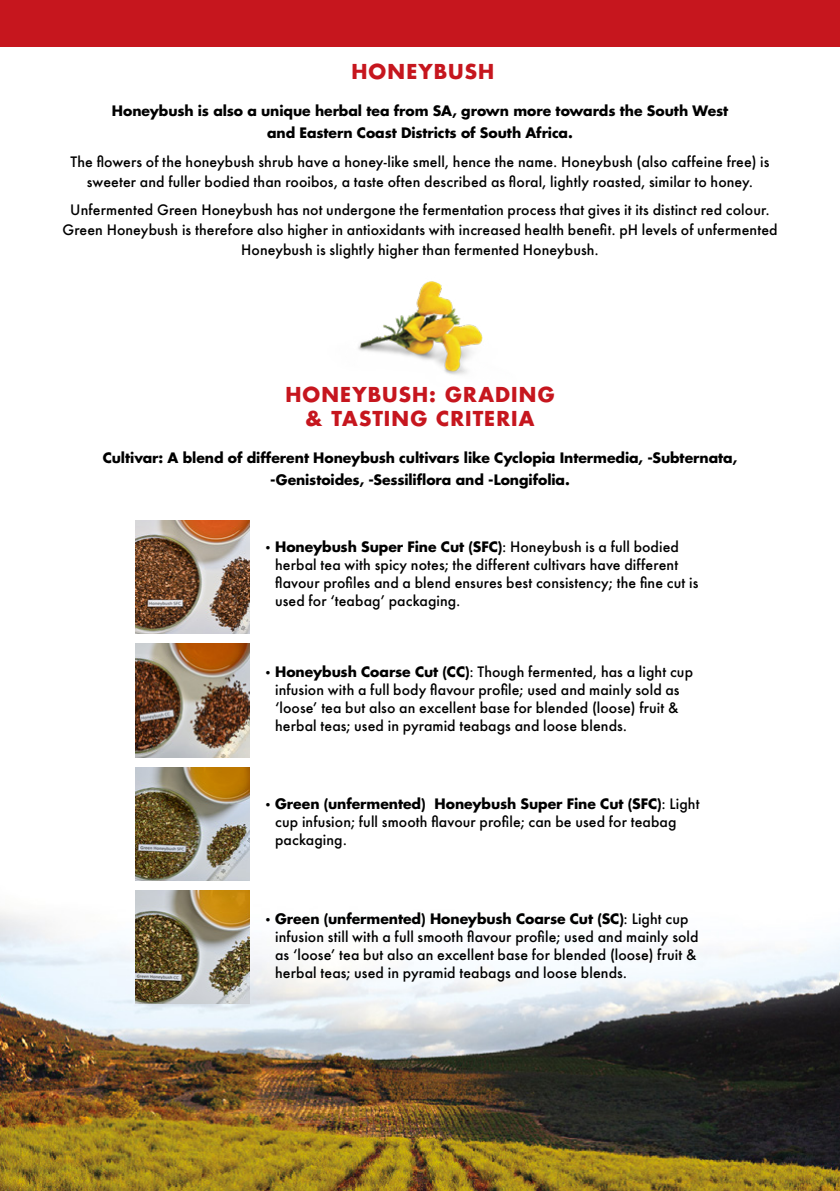
<style>
.page{position:relative;width:840px;height:1191px;background:#fff}
.page>*{position:absolute;margin:0;border:0;box-sizing:border-box;transform-origin:0 0}
.t1{font:700 20px/24px "Futura";letter-spacing:.055em;color:#c6161e;text-align:center}
.t2{font:500 14px/18px "Futura";letter-spacing:.005em;color:#000}
.t3{font:700 14px/22.4px "Futura";letter-spacing:-.005em;color:#000;text-align:center}
.s1{font-stretch:condensed;font-size:11.2px}
.s2{font-weight:700}
</style>
<div class="page">
<img style="left:0;top:810px;width:839px;height:381px">
<div style="left:0;top:0;width:839px;height:46px;background:#c6161e"></div>
<img style="left:135px;top:520px;width:114px;height:114px">
<img style="left:135px;top:767px;width:114px;height:113px">
<img style="left:358px;top:281px;width:125px;height:94px">
<img style="left:135px;top:643px;width:114px;height:114px">
<img style="left:135px;top:890px;width:114px;height:113px">
<h1 class="t1" style="left:351px;top:59px;width:144px">HONEYBUSH</h1>
<p class="t3" style="left:112px;top:99px;width:617px">Honeybush is also a unique herbal tea from SA, grown more towards the South West and Eastern Coast Districts of South Africa.</p>
<p class="t2" style="left:70px;top:151px;width:700px;line-height:20px;text-align:center">The flowers of the honeybush shrub have a honey-like smell, hence the name. Honeybush (also caffeine free) is sweeter and fuller bodied than rooibos, a taste often described as floral, lightly roasted, similar to honey.</p>
<p class="t2" style="left:62px;top:200px;width:716px;line-height:20px;text-align:center">Unfermented Green Honeybush has not undergone the fermentation process that gives it its distinct red colour.<br>Green Honeybush is therefore also higher in antioxidants with increased health benefit. pH levels of unfermented<br>Honeybush is slightly higher than fermented Honeybush.</p>
<h1 class="t1" style="left:285px;top:382px;width:270px">HONEYBUSH: GRADING &amp; TASTING CRITERIA</h1>
<p class="t3" style="left:103px;top:446px;width:635px">Cultivar: A blend of different Honeybush cultivars like Cyclopia Intermedia, -Subternata, -Genistoides, -Sessiliflora and -Longifolia.</p>
<p class="t2" style="left:275px;top:538px;width:424px;text-indent:-11px"><span class="s1">•</span> <span class="s2">Honeybush Super Fine Cut (SFC)</span>: Honeybush is a full bodied herbal tea with spicy notes; the different cultivars have different flavour profiles and a blend ensures best consistency; the fine cut is used for ‘teabag’ packaging.</p>
<p class="t2" style="left:275px;top:663px;width:419px;text-indent:-11px"><span class="s1">•</span> <span class="s2">Honeybush Coarse Cut (CC)</span>: Though fermented, has a light cup infusion with a full body flavour profile; used and mainly sold as ‘loose’ tea but also an excellent base for blended (loose) fruit &amp; herbal teas; used in pyramid teabags and loose blends.</p>
<p class="t2" style="left:275px;top:794px;width:425px;text-indent:-11px"><span class="s1">•</span> <span class="s2">Green (unfermented) Honeybush Super Fine Cut (SFC)</span>: Light cup infusion; full smooth flavour profile; can be used for teabag packaging.</p>
<p class="t2" style="left:275px;top:909px;width:425px;text-indent:-11px"><span class="s1">•</span> <span class="s2">Green (unfermented) Honeybush Coarse Cut (SC)</span>: Light cup infusion still with a full smooth flavour profile; used and mainly sold as ‘loose’ tea but also an excellent base for blended (loose) fruit &amp; herbal teas; used in pyramid teabags and loose blends.</p>
</div>
